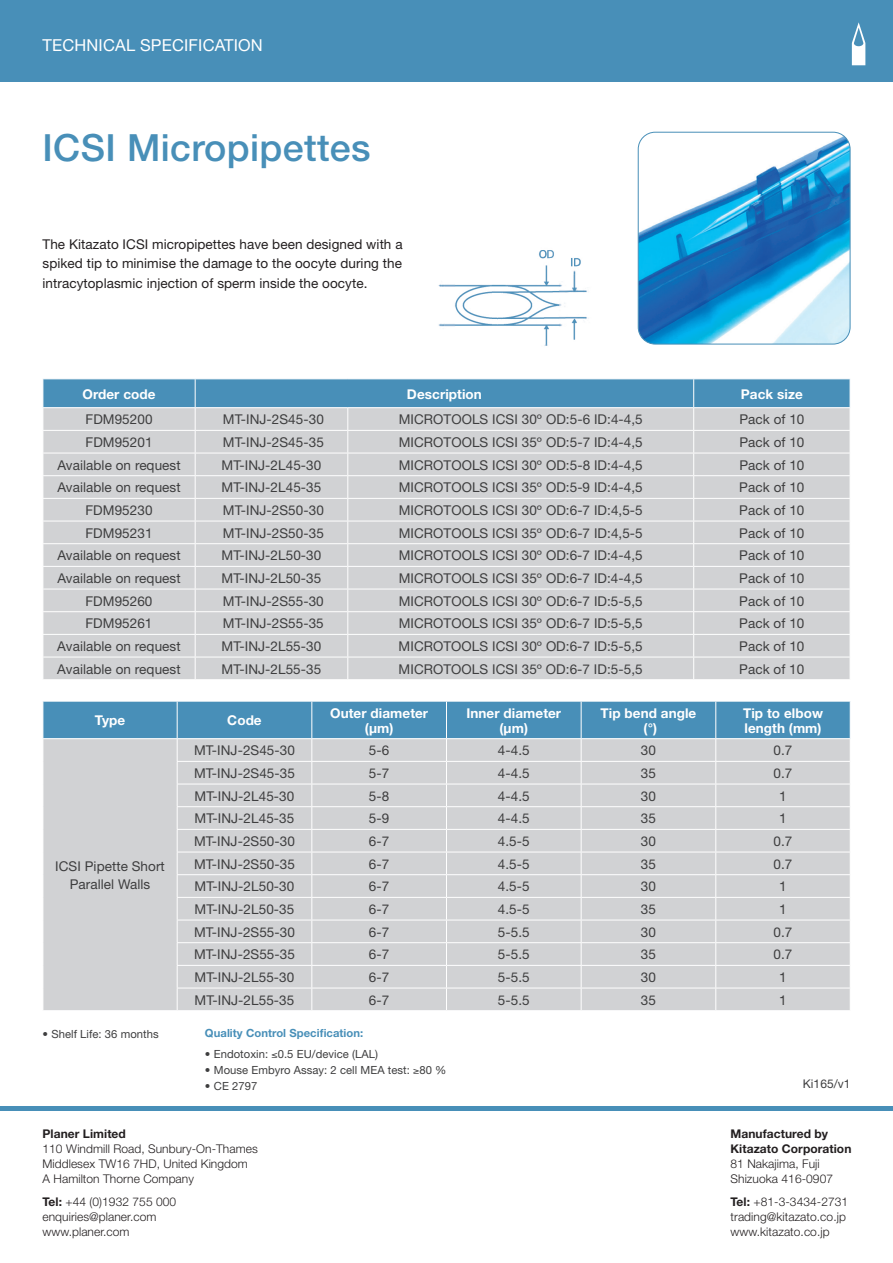
<style>
.page{position:relative;width:893px;height:1263px;background:#fff}
.page>*{position:absolute;margin:0;border:0;box-sizing:border-box;transform-origin:0 0}
.t1{font:500 37.5px "Helvetica Neue";letter-spacing:.01em;color:#488fb8}
.t2{font:16.5px "Helvetica Neue";letter-spacing:.01em;color:#fff}
.t3{font:13.5px/18px "Helvetica Neue";letter-spacing:.005em;color:#3e3e3f;text-align:center}
.t4{font:13.5px/19.5px "Helvetica Neue";letter-spacing:.005em;color:#231f20;text-align:justify}
.t5{font:700 13.5px/15px "Helvetica Neue";letter-spacing:.005em;color:#fff;text-align:center}
.t6{font:300 12px/15px "Helvetica Neue";letter-spacing:.005em;color:#231f20}
.t7{font:700 12px/15px "Helvetica Neue";letter-spacing:.005em;color:#231f20}
.t8{font:12px "Helvetica Neue";letter-spacing:.005em;color:#3e3e3f}
.t9{font:11.25px "Helvetica Neue";letter-spacing:.005em;color:#3e3e3f}
.t10{font:700 11.25px "Helvetica Neue";letter-spacing:.005em;color:#488fb8}
.s1{font-weight:700}
</style>
<div class="page">
<hr style="left:0;top:1106px;width:893px;height:4px;background:#488fb8">
<div style="left:0;top:0;width:893px;height:82px;background:#488fb8"></div>
<svg style="left:852px;top:22px;width:13px;height:43px"></svg>
<svg style="left:43px;top:379px;width:807px;height:300px;background:#c6cdd3"></svg>
<svg style="left:43px;top:701px;width:808px;height:309px;background:#c2ccd2"></svg>
<img style="left:638px;top:132px;width:212px;height:212px">
<div style="left:638px;top:132px;width:212px;height:212px;border:1px solid #488fb8;border-radius:17px"></div>
<img style="left:438px;top:250px;width:151px;height:96px">
<p class="t2" style="left:43px;top:35px;width:222px">TECHNICAL SPECIFICATION</p>
<h1 class="t1" style="left:43px;top:125px;width:330px">ICSI Micropipettes</h1>
<p class="t4" style="left:43px;top:234px;width:362px">The Kitazato ICSI micropipettes have been designed with a spiked tip to minimise the damage to the oocyte during the intracytoplasmic injection of sperm inside the oocyte.</p>
<p class="t5" style="left:82px;top:386px;width:75px">Order code</p>
<p class="t5" style="left:407px;top:386px;width:76px">Description</p>
<p class="t5" style="left:741px;top:386px;width:64px">Pack size</p>
<p class="t3" style="left:86px;top:410px;width:69px">FDM95200</p>
<p class="t3" style="left:223px;top:410px;width:102px">MT-INJ-2S45-30</p>
<p class="t3" style="left:399px;top:410px;width:246px">MICROTOOLS ICSI 30º OD:5-6 ID:4-4,5</p>
<p class="t3" style="left:739px;top:410px;width:67px">Pack of 10</p>
<p class="t3" style="left:86px;top:433px;width:69px">FDM95201</p>
<p class="t3" style="left:223px;top:433px;width:102px">MT-INJ-2S45-35</p>
<p class="t3" style="left:399px;top:433px;width:246px">MICROTOOLS ICSI 35º OD:5-7 ID:4-4,5</p>
<p class="t3" style="left:739px;top:433px;width:67px">Pack of 10</p>
<p class="t3" style="left:57px;top:456px;width:125px">Available on request</p>
<p class="t3" style="left:222px;top:456px;width:101px">MT-INJ-2L45-30</p>
<p class="t3" style="left:399px;top:456px;width:246px">MICROTOOLS ICSI 30º OD:5-8 ID:4-4,5</p>
<p class="t3" style="left:739px;top:456px;width:67px">Pack of 10</p>
<p class="t3" style="left:57px;top:478px;width:125px">Available on request</p>
<p class="t3" style="left:222px;top:478px;width:101px">MT-INJ-2L45-35</p>
<p class="t3" style="left:399px;top:478px;width:246px">MICROTOOLS ICSI 35º OD:5-9 ID:4-4,5</p>
<p class="t3" style="left:739px;top:478px;width:67px">Pack of 10</p>
<p class="t3" style="left:85px;top:501px;width:69px">FDM95230</p>
<p class="t3" style="left:223px;top:501px;width:102px">MT-INJ-2S50-30</p>
<p class="t3" style="left:399px;top:501px;width:246px">MICROTOOLS ICSI 30º OD:6-7 ID:4,5-5</p>
<p class="t3" style="left:739px;top:501px;width:67px">Pack of 10</p>
<p class="t3" style="left:85px;top:524px;width:69px">FDM95231</p>
<p class="t3" style="left:223px;top:524px;width:102px">MT-INJ-2S50-35</p>
<p class="t3" style="left:399px;top:524px;width:246px">MICROTOOLS ICSI 35º OD:6-7 ID:4,5-5</p>
<p class="t3" style="left:739px;top:524px;width:67px">Pack of 10</p>
<p class="t3" style="left:57px;top:546px;width:125px">Available on request</p>
<p class="t3" style="left:222px;top:546px;width:101px">MT-INJ-2L50-30</p>
<p class="t3" style="left:399px;top:546px;width:246px">MICROTOOLS ICSI 30º OD:6-7 ID:4-4,5</p>
<p class="t3" style="left:739px;top:546px;width:67px">Pack of 10</p>
<p class="t3" style="left:57px;top:569px;width:125px">Available on request</p>
<p class="t3" style="left:222px;top:569px;width:101px">MT-INJ-2L50-35</p>
<p class="t3" style="left:399px;top:569px;width:246px">MICROTOOLS ICSI 35º OD:6-7 ID:4-4,5</p>
<p class="t3" style="left:739px;top:569px;width:67px">Pack of 10</p>
<p class="t3" style="left:85px;top:592px;width:69px">FDM95260</p>
<p class="t3" style="left:223px;top:592px;width:102px">MT-INJ-2S55-30</p>
<p class="t3" style="left:399px;top:592px;width:246px">MICROTOOLS ICSI 30º OD:6-7 ID:5-5,5</p>
<p class="t3" style="left:739px;top:592px;width:67px">Pack of 10</p>
<p class="t3" style="left:85px;top:614px;width:69px">FDM95261</p>
<p class="t3" style="left:223px;top:614px;width:102px">MT-INJ-2S55-35</p>
<p class="t3" style="left:399px;top:614px;width:246px">MICROTOOLS ICSI 35º OD:6-7 ID:5-5,5</p>
<p class="t3" style="left:739px;top:614px;width:67px">Pack of 10</p>
<p class="t3" style="left:57px;top:637px;width:125px">Available on request</p>
<p class="t3" style="left:222px;top:637px;width:101px">MT-INJ-2L55-30</p>
<p class="t3" style="left:399px;top:637px;width:246px">MICROTOOLS ICSI 30º OD:6-7 ID:5-5,5</p>
<p class="t3" style="left:739px;top:637px;width:67px">Pack of 10</p>
<p class="t3" style="left:57px;top:660px;width:125px">Available on request</p>
<p class="t3" style="left:222px;top:660px;width:101px">MT-INJ-2L55-35</p>
<p class="t3" style="left:399px;top:660px;width:246px">MICROTOOLS ICSI 35º OD:6-7 ID:5-5,5</p>
<p class="t3" style="left:739px;top:660px;width:67px">Pack of 10</p>
<p class="t5" style="left:95px;top:712px;width:32px">Type</p>
<p class="t5" style="left:227px;top:712px;width:36px">Code</p>
<p class="t5" style="left:330px;top:705px;width:100px">Outer diameter (μm)</p>
<p class="t5" style="left:466px;top:705px;width:96px">Inner diameter (μm)</p>
<p class="t5" style="left:600px;top:705px;width:97px">Tip bend angle (°)</p>
<p class="t5" style="left:743px;top:705px;width:81px;text-align:left">Tip to elbow length (mm)</p>
<p class="t3" style="left:55px;top:857px;width:111px">ICSI Pipette Short<br>Parallel Walls</p>
<p class="t3" style="left:194px;top:741px;width:102px">MT-INJ-2S45-30</p>
<p class="t3" style="left:369px;top:741px;width:22px">5-6</p>
<p class="t3" style="left:498px;top:741px;width:33px">4-4.5</p>
<p class="t3" style="left:641px;top:741px;width:17px">30</p>
<p class="t3" style="left:773px;top:741px;width:20px">0.7</p>
<p class="t3" style="left:194px;top:764px;width:102px">MT-INJ-2S45-35</p>
<p class="t3" style="left:369px;top:764px;width:22px">5-7</p>
<p class="t3" style="left:498px;top:764px;width:33px">4-4.5</p>
<p class="t3" style="left:641px;top:764px;width:17px">35</p>
<p class="t3" style="left:773px;top:764px;width:20px">0.7</p>
<p class="t3" style="left:195px;top:787px;width:101px">MT-INJ-2L45-30</p>
<p class="t3" style="left:369px;top:787px;width:22px">5-8</p>
<p class="t3" style="left:498px;top:787px;width:33px">4-4.5</p>
<p class="t3" style="left:641px;top:787px;width:17px">30</p>
<p class="t3" style="left:779px;top:787px;width:9px">1</p>
<p class="t3" style="left:195px;top:809px;width:101px">MT-INJ-2L45-35</p>
<p class="t3" style="left:369px;top:809px;width:22px">5-9</p>
<p class="t3" style="left:498px;top:809px;width:33px">4-4.5</p>
<p class="t3" style="left:641px;top:809px;width:17px">35</p>
<p class="t3" style="left:779px;top:809px;width:9px">1</p>
<p class="t3" style="left:194px;top:832px;width:102px">MT-INJ-2S50-30</p>
<p class="t3" style="left:369px;top:832px;width:22px">6-7</p>
<p class="t3" style="left:498px;top:832px;width:33px">4.5-5</p>
<p class="t3" style="left:641px;top:832px;width:17px">30</p>
<p class="t3" style="left:774px;top:832px;width:20px">0.7</p>
<p class="t3" style="left:194px;top:855px;width:102px">MT-INJ-2S50-35</p>
<p class="t3" style="left:369px;top:855px;width:22px">6-7</p>
<p class="t3" style="left:498px;top:855px;width:33px">4.5-5</p>
<p class="t3" style="left:641px;top:855px;width:17px">35</p>
<p class="t3" style="left:774px;top:855px;width:20px">0.7</p>
<p class="t3" style="left:195px;top:877px;width:101px">MT-INJ-2L50-30</p>
<p class="t3" style="left:369px;top:877px;width:22px">6-7</p>
<p class="t3" style="left:498px;top:877px;width:33px">4.5-5</p>
<p class="t3" style="left:641px;top:877px;width:17px">30</p>
<p class="t3" style="left:779px;top:877px;width:9px">1</p>
<p class="t3" style="left:195px;top:900px;width:101px">MT-INJ-2L50-35</p>
<p class="t3" style="left:369px;top:900px;width:22px">6-7</p>
<p class="t3" style="left:498px;top:900px;width:33px">4.5-5</p>
<p class="t3" style="left:641px;top:900px;width:17px">35</p>
<p class="t3" style="left:779px;top:900px;width:9px">1</p>
<p class="t3" style="left:194px;top:923px;width:102px">MT-INJ-2S55-30</p>
<p class="t3" style="left:369px;top:923px;width:22px">6-7</p>
<p class="t3" style="left:498px;top:923px;width:33px">5-5.5</p>
<p class="t3" style="left:641px;top:923px;width:17px">30</p>
<p class="t3" style="left:774px;top:923px;width:20px">0.7</p>
<p class="t3" style="left:194px;top:945px;width:102px">MT-INJ-2S55-35</p>
<p class="t3" style="left:369px;top:945px;width:22px">6-7</p>
<p class="t3" style="left:498px;top:945px;width:33px">5-5.5</p>
<p class="t3" style="left:641px;top:945px;width:17px">35</p>
<p class="t3" style="left:774px;top:945px;width:20px">0.7</p>
<p class="t3" style="left:195px;top:968px;width:101px">MT-INJ-2L55-30</p>
<p class="t3" style="left:369px;top:968px;width:22px">6-7</p>
<p class="t3" style="left:498px;top:968px;width:33px">5-5.5</p>
<p class="t3" style="left:641px;top:968px;width:17px">30</p>
<p class="t3" style="left:779px;top:968px;width:9px">1</p>
<p class="t3" style="left:195px;top:991px;width:101px">MT-INJ-2L55-35</p>
<p class="t3" style="left:369px;top:991px;width:22px">6-7</p>
<p class="t3" style="left:498px;top:991px;width:33px">5-5.5</p>
<p class="t3" style="left:641px;top:991px;width:17px">35</p>
<p class="t3" style="left:779px;top:991px;width:9px">1</p>
<p class="t9" style="left:43px;top:1027px;width:118px">• Shelf Life: 36 months</p>
<p class="t10" style="left:205px;top:1026px;width:160px">Quality Control Specification:</p>
<p class="t9" style="left:205px;top:1047px;width:175px">• Endotoxin: ≤0.5 EU/device (LAL)</p>
<p class="t9" style="left:205px;top:1063px;width:243px">• Mouse Embyro Assay: 2 cell MEA test: ≥80 %</p>
<p class="t9" style="left:205px;top:1080px;width:54px">• CE 2797</p>
<p class="t8" style="left:803px;top:1077px;width:49px">Ki165/v1</p>
<p class="t7" style="left:43px;top:1126px;width:85px">Planer Limited</p>
<p class="t6" style="left:43px;top:1141px;width:217px">110 Windmill Road, Sunbury-On-Thames<br>Middlesex TW16 7HD, United Kingdom<br>A Hamilton Thorne Company</p>
<p class="t6" style="left:43px;top:1194px;width:135px"><span class="s1">Tel:</span> +44 (0)1932 755 000 enquiries@planer.com www.planer.com</p>
<p class="t7" style="left:730px;top:1126px;width:122px">Manufactured by<br>Kitazato Corporation</p>
<p class="t6" style="left:730px;top:1156px;width:104px">81 Nakajima, Fuji<br>Shizuoka 416-0907</p>
<p class="t6" style="left:730px;top:1194px;width:119px"><span class="s1">Tel:</span> +81-3-3434-2731 trading@kitazato.co.jp www.kitazato.co.jp</p>
</div>
